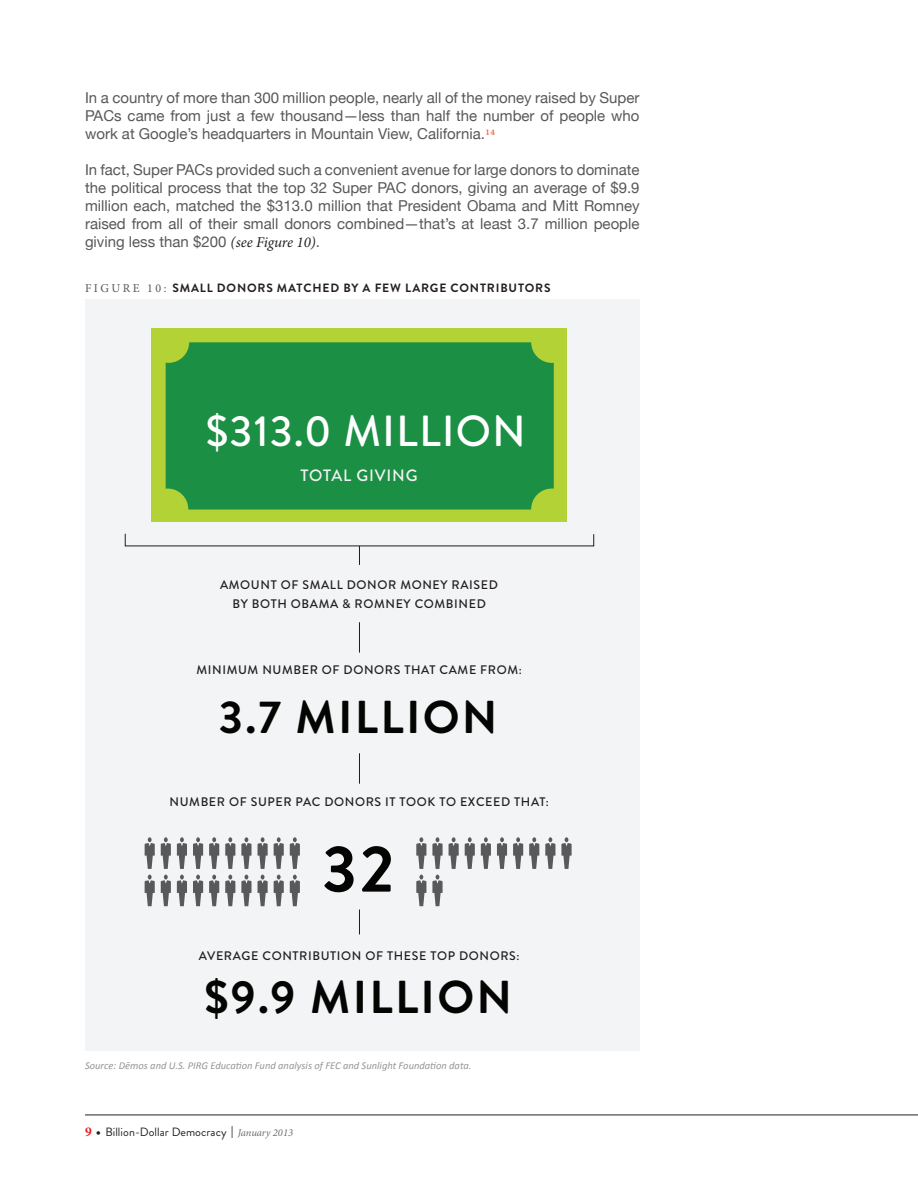
<style>
.page{position:relative;width:918px;height:1188px;background:#fff}
.page>*{position:absolute;margin:0;border:0;box-sizing:border-box;transform-origin:0 0}
.t1{font:700 66px "Brandon Grotesque";color:#040503}
.t2{font:700 46.05px "Brandon Grotesque";letter-spacing:.05em;color:#040503}
.t3{font:500 43.5px "Brandon Grotesque";letter-spacing:.025em;color:#fff}
.t4{font:500 16.35px "Brandon Grotesque";letter-spacing:.05em;color:#f3f4f5}
.BODY{font:15px/18px "Helvetica Neue";color:#57585a;text-align:justify}
.t5{font:500 12.45px/18.6px "Brandon Grotesque";letter-spacing:.05em;color:#201d1e;text-align:center}
.t6{font:700 12px "Brandon Grotesque";letter-spacing:.07em;color:#231f20}
.t7{font:12px "Brandon Grotesque";letter-spacing:.005em;color:#231f20}
.t8{font:italic 10.5px "Calibri";color:#939598}
.s1{font-family:"Minion Pro";color:#f0593e}
.s2{font-family:"Minion Pro";font-style:italic;color:#231f20}
.s3{font-family:"Minion Pro";font-weight:400;color:#57585a}
.s4{font-family:"Minion Pro";font-weight:700;font-size:13.5px;color:#ee1d23}
.s5{font-weight:700;font-size:13.5px}
.s6{font-family:"Adobe Garamond Pro"}
.s7{font-family:"Minion Pro";font-style:italic;font-size:10.5px;color:#6c6d70}
</style>
<div class="page">
<hr style="left:85px;top:1115px;width:833px;height:1px;background:#231f20">
<div style="left:85px;top:299px;width:555px;height:752px;background:#f3f4f5"></div>
<div style="left:152px;top:329px;width:415px;height:193px;background:#b2d236"></div>
<div style="left:166px;top:342px;width:388px;height:168px;background:#1b8f44"></div>
<hr style="left:359px;top:753px;width:1px;height:31px;background:#201d1e">
<svg style="left:359px;top:910px;width:1px;height:24px"></svg>
<hr style="left:359px;top:622px;width:1px;height:31px;background:#201d1e">
<svg style="left:359px;top:546px;width:1px;height:19px"></svg>
<svg style="left:145px;top:837px;width:10px;height:32px"></svg>
<svg style="left:161px;top:837px;width:10px;height:32px"></svg>
<svg style="left:177px;top:837px;width:10px;height:32px"></svg>
<svg style="left:193px;top:837px;width:10px;height:32px"></svg>
<svg style="left:209px;top:837px;width:10px;height:32px"></svg>
<svg style="left:225px;top:837px;width:10px;height:32px"></svg>
<svg style="left:241px;top:837px;width:11px;height:32px"></svg>
<svg style="left:258px;top:837px;width:10px;height:32px"></svg>
<svg style="left:274px;top:837px;width:10px;height:32px"></svg>
<svg style="left:290px;top:837px;width:10px;height:32px"></svg>
<svg style="left:416px;top:837px;width:10px;height:32px"></svg>
<svg style="left:432px;top:837px;width:11px;height:32px"></svg>
<svg style="left:416px;top:875px;width:10px;height:31px"></svg>
<svg style="left:432px;top:875px;width:11px;height:31px"></svg>
<svg style="left:449px;top:837px;width:10px;height:32px"></svg>
<svg style="left:465px;top:837px;width:10px;height:32px"></svg>
<svg style="left:481px;top:837px;width:10px;height:32px"></svg>
<svg style="left:497px;top:837px;width:10px;height:32px"></svg>
<svg style="left:513px;top:837px;width:10px;height:32px"></svg>
<svg style="left:529px;top:837px;width:10px;height:32px"></svg>
<svg style="left:545px;top:837px;width:10px;height:32px"></svg>
<svg style="left:561px;top:837px;width:11px;height:32px"></svg>
<svg style="left:145px;top:875px;width:10px;height:31px"></svg>
<svg style="left:161px;top:875px;width:10px;height:31px"></svg>
<svg style="left:177px;top:875px;width:10px;height:31px"></svg>
<svg style="left:193px;top:875px;width:10px;height:31px"></svg>
<svg style="left:209px;top:875px;width:10px;height:31px"></svg>
<svg style="left:225px;top:875px;width:10px;height:31px"></svg>
<svg style="left:241px;top:875px;width:11px;height:31px"></svg>
<svg style="left:258px;top:875px;width:10px;height:31px"></svg>
<svg style="left:274px;top:875px;width:10px;height:31px"></svg>
<svg style="left:290px;top:875px;width:10px;height:31px"></svg>
<p class="BODY" style="left:85px;top:90px;width:556px">In a country of more than 300 million people, nearly all of the money raised by Super PACs came from just a few thousand—less than half the number of people who work at Google’s headquarters in Mountain View, California.<span class="s1">14</span></p>
<p class="BODY" style="left:85px;top:162px;width:556px">In fact, Super PACs provided such a convenient avenue for large donors to dominate the political process that the top 32 Super PAC donors, giving an average of $9.9 million each, matched the $313.0 million that President Obama and Mitt Romney raised from all of their small donors combined—that’s at least 3.7 million people giving less than $200 <span class="s2">(see Figure 10)</span>.</p>
<p class="t6" style="left:85px;top:279px;width:467px"><span class="s3">FIGURE 10:</span> SMALL DONORS MATCHED BY A FEW LARGE CONTRIBUTORS</p>
<p class="t3" style="left:206px;top:400px;width:322px">$313.0 MILLION</p>
<p class="t4" style="left:301px;top:464px;width:119px">TOTAL GIVING</p>
<p class="t5" style="left:220px;top:576px;width:279px">AMOUNT OF SMALL DONOR MONEY RAISED<br>BY BOTH OBAMA &amp; ROMNEY COMBINED</p>
<p class="t5" style="left:196px;top:661px;width:327px">MINIMUM NUMBER OF DONORS THAT CAME FROM:</p>
<p class="t2" style="left:219px;top:685px;width:280px">3.7 MILLION</p>
<p class="t5" style="left:170px;top:793px;width:381px">NUMBER OF SUPER PAC DONORS IT TOOK TO EXCEED THAT:</p>
<p class="t1" style="left:322px;top:823px;width:73px">32</p>
<p class="t5" style="left:199px;top:947px;width:322px">AVERAGE CONTRIBUTION OF THESE TOP DONORS:</p>
<p class="t2" style="left:204px;top:965px;width:309px">$9.9 MILLION</p>
<p class="t8" style="left:85px;top:1059px;width:388px">Source: Dēmos and U.S. PIRG Education Fund analysis of FEC and Sunlight Foundation data.</p>
<p class="t7" style="left:85px;top:1124px;width:209px"><span class="s4">9</span> <span class="s5">•</span> Billion-Dollar Democracy <span class="s6">|</span> <span class="s7">January 2013</span></p>
</div>
